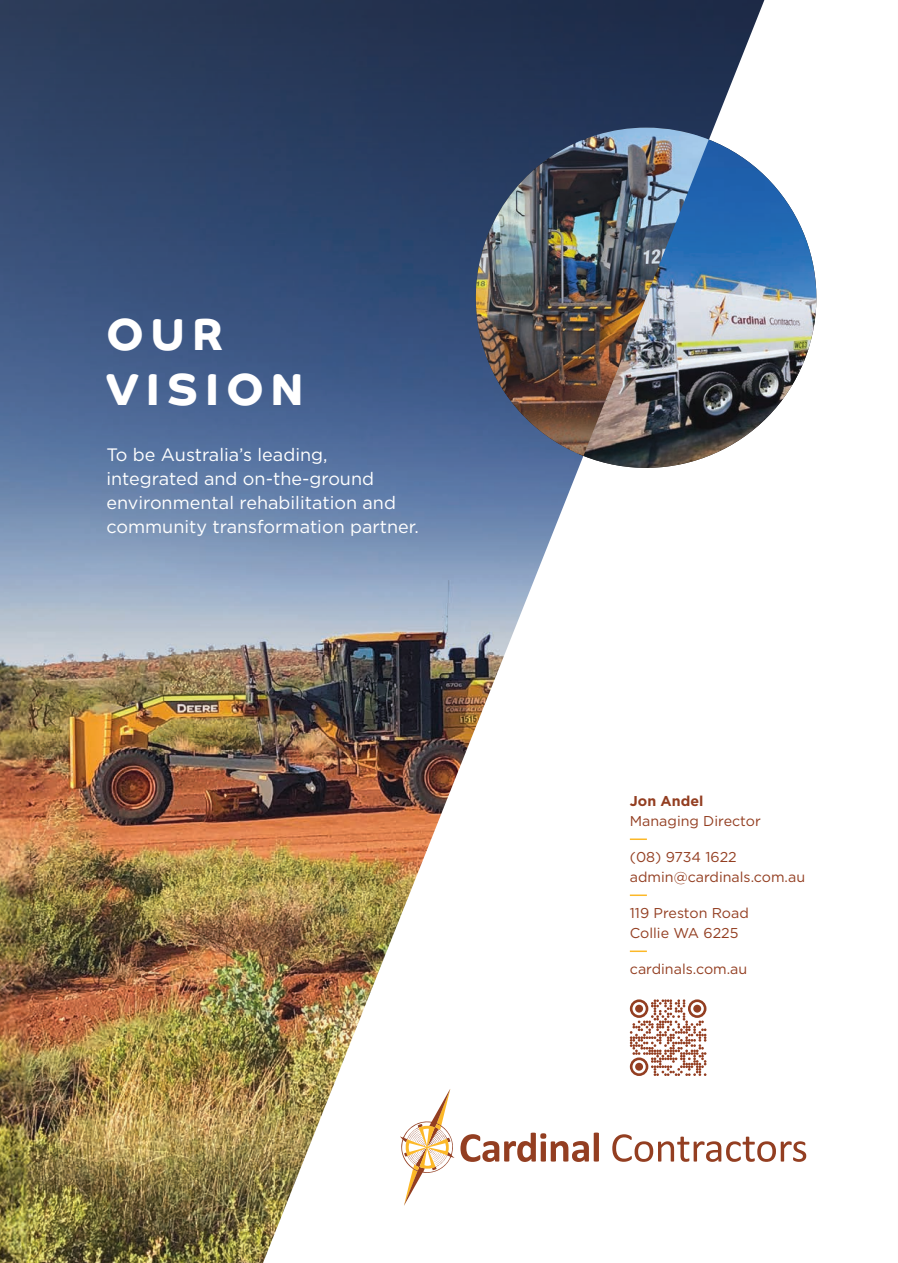
<style>
.page{position:relative;width:898px;height:1263px;background:#fff}
.page>*{position:absolute;margin:0;border:0;box-sizing:border-box;transform-origin:0 0}
.t1{font:700 45px/55.5px "Co Headline";letter-spacing:.16em;color:#fff}
.t2{font:18px/24px "Gotham";color:#fff}
.t3{font:14.25px/19.5px "Gotham";color:#933e21}
.s1{font-weight:700}
</style>
<div class="page">
<img style="left:0;top:765px;width:263px;height:498px">
<svg style="left:0;top:0;width:263px;height:765px;background:#5b6a83"></svg>
<img style="left:263px;top:0;width:544px;height:1263px">
<svg style="left:453px;top:105px;width:354px;height:385px"></svg>
<img style="left:574px;top:134px;width:243px;height:356px">
<svg style="left:400px;top:1089px;width:54px;height:117px"></svg>
<svg style="left:460px;top:1132px;width:138px;height:30px"></svg>
<svg style="left:612px;top:1134px;width:194px;height:28px"></svg>
<svg style="left:629px;top:838px;width:17px;height:2px"></svg>
<svg style="left:629px;top:894px;width:17px;height:2px"></svg>
<svg style="left:629px;top:950px;width:17px;height:2px"></svg>
<img style="left:453px;top:128px;width:255px;height:328px">
<div style="left:625px;top:995px;width:85px;height:85px;background:#fff"></div>
<svg style="left:629px;top:999px;width:77px;height:77px"></svg>
<div style="left:635px;top:1063px;width:7px;height:8px;background:#933e21;border-radius:50%"></div>
<p class="t1" style="left:106px;top:306px;width:199px">OUR<br>VISION</p>
<p class="t2" style="left:106px;top:442px;width:314px">To be Australia’s leading, integrated and on-the-ground environmental rehabilitation and community transformation partner.</p>
<p class="t3" style="left:629px;top:791px;width:132px"><span class="s1">Jon Andel<br></span>Managing Director</p>
<p class="t3" style="left:629px;top:847px;width:177px">(08) 9734 1622 admin@cardinals.com.au</p>
<p class="t3" style="left:629px;top:903px;width:120px">119 Preston Road<br>Collie WA 6225</p>
<p class="t3" style="left:629px;top:959px;width:119px">cardinals.com.au</p>
</div>
